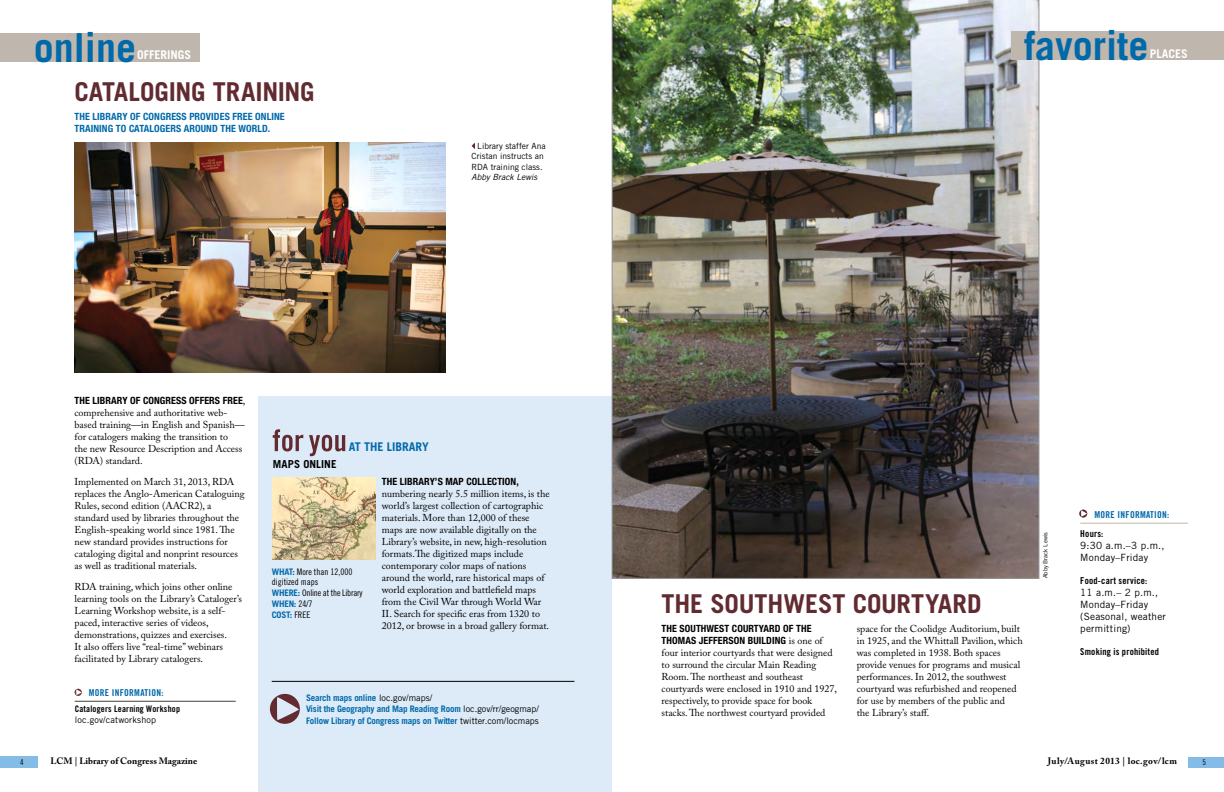
<style>
.page{position:relative;width:1224px;height:792px;background:#fff}
.page>*{position:absolute;margin:0;border:0;box-sizing:border-box;transform-origin:0 0}
.t1{font:700 40px "Trade Gothic";color:#0069aa}
.Headline-Dept{font:700 26px "Trade Gothic";letter-spacing:-.005em;color:#612b2f}
.t2{font:700 12px "Trade Gothic";color:#fff}
.t3{font:700 12px "Trade Gothic";color:#0069aa}
.t4{font:700 11px "Trade Gothic";letter-spacing:.01em;color:#000}
.Text-Dept{font:10px/12px "Adobe Caslon Pro";color:#000}
.website-_more_info{font:10px/12px "Trade Gothic";letter-spacing:.02em;color:#000}
.teaser{font:700 condensed 10px/12px "Helvetica Neue";letter-spacing:.01em;color:#0069aa}
.website-_more_info-2{font:9.5px "Trade Gothic Bold Cond Twenty";letter-spacing:.02em;color:#000}
.More_Information{font:9.5px "Trade Gothic Bold Cond Twenty";letter-spacing:.03em;color:#0069aa}
.t5{font:700 9.2px "Adobe Caslon Pro";letter-spacing:.01em;color:#000}
.t6{font:700 9.2px "Adobe Caslon Pro";letter-spacing:.035em;color:#000}
.T{font:700 9px "Trade Gothic";letter-spacing:-.02em;color:#0069aa}
.T-2{font:9px/10px "Trade Gothic Cond Eighteen";color:#000}
.website-_more_info-3{font:9px "Trade Gothic Bold Cond Twenty";letter-spacing:.02em;color:#000}
.T-3{font:9px "Trade Gothic Cond Eighteen";letter-spacing:-.02em;color:#000}
.website-_more_info-4{font:9px "Trade Gothic";letter-spacing:.02em;color:#000}
.photo_caption{font:8.5px/10.2px "Trade Gothic";color:#000}
.t7{font:8px "Trade Gothic Cond Eighteen";color:#000}
.photo_credit{font:6px "Trade Gothic";color:#000}
.s1{font-style:italic}
.s2{font-family:"Helvetica Neue";font-weight:700;font-stretch:condensed}
.s3{font-family:"Trade Gothic";font-weight:700;color:#0069aa}
.s4{font-family:"Trade Gothic Cond Eighteen";font-weight:400;color:#000}
.s5{font-weight:400;color:#000}
</style>
<div class="page">
<div style="left:0;top:34px;width:199px;height:28px;background:#bfb6ad"></div>
<div style="left:259px;top:396px;width:353px;height:396px;background:#ddeaf7"></div>
<svg style="left:273px;top:429px;width:72px;height:27px"></svg>
<img style="left:273px;top:477px;width:102px;height:82px">
<svg style="left:270px;top:694px;width:30px;height:30px"></svg>
<hr style="left:272px;top:681px;width:302px;height:1px;background:#000">
<svg style="left:472px;top:143px;width:3px;height:6px"></svg>
<img style="left:74px;top:143px;width:372px;height:230px">
<svg style="left:75px;top:689px;width:7px;height:7px"></svg>
<hr style="left:75px;top:701px;width:161px;height:1px;background:#414042">
<img style="left:612px;top:0;width:427px;height:579px">
<div style="left:1011px;top:32px;width:213px;height:28px;background:#bfb6ad"></div>
<svg style="left:1079px;top:510px;width:8px;height:8px"></svg>
<hr style="left:1080px;top:523px;width:108px;height:1px;background:#bfb6ad">
<div style="left:0;top:757px;width:38px;height:11px;background:#83bce6"></div>
<div style="left:1188px;top:757px;width:36px;height:10px;background:#83bce6"></div>
<p class="t1" style="left:34px;top:23px;width:104px">online</p>
<p class="t2" style="left:137px;top:47px;width:56px">OFFERINGS</p>
<p class="Headline-Dept" style="left:75px;top:76px;width:242px">CATALOGING TRAINING</p>
<p class="teaser" style="left:75px;top:110px;width:212px">THE LIBRARY OF CONGRESS PROVIDES FREE ONLINE<br>TRAINING TO CATALOGERS AROUND THE WORLD.</p>
<p class="photo_caption" style="left:472px;top:141px;width:76px;text-indent:6px">Library staffer Ana<br>Cristan instructs an<br>RDA training class.<br><span class="s1">Abby Brack Lewis</span></p>
<p class="Text-Dept" style="left:75px;top:394px;width:172px"><span class="s2">THE LIBRARY OF CONGRESS OFFERS FREE</span>, comprehensive and authoritative web&shy;based training—in English and Spanish— for catalogers making the transition to<br>the new Resource Description and Access (RDA) standard.</p>
<p class="Text-Dept" style="left:75px;top:475px;width:172px">Implemented on March 31, 2013, RDA replaces the Anglo-American Cataloguing Rules, second edition (AACR2), a standard used by libraries throughout the English-speaking world since 1981. The new standard provides instructions for cataloging digital and nonprint resources as well as traditional materials.</p>
<p class="Text-Dept" style="left:75px;top:580px;width:169px">RDA training, which joins other online learning tools on the Library’s Cataloger’s Learning Workshop website, is a self&shy;paced, interactive series of videos, demonstrations, quizzes and exercises.<br>It also offers live “real-time” webinars facilitated by Library catalogers.</p>
<p class="More_Information" style="left:89px;top:687px;width:76px">MORE INFORMATION:</p>
<p class="website-_more_info-3" style="left:75px;top:704px;width:107px">Catalogers Learning Workshop</p>
<p class="website-_more_info-4" style="left:75px;top:715px;width:83px">loc.gov/catworkshop</p>
<p class="t4" style="left:273px;top:457px;width:65px">MAPS ONLINE</p>
<p class="t3" style="left:349px;top:439px;width:81px">AT THE LIBRARY</p>
<p class="T-2" style="left:272px;top:567px;width:82px"><span class="s3">WHAT:</span> More than 12,000 digitized maps</p>
<p class="T-3" style="left:272px;top:588px;width:92px"><span class="s3">WHERE:</span> Online at the Library</p>
<p class="T" style="left:272px;top:599px;width:42px">WHEN: <span class="s4">24/7</span></p>
<p class="T" style="left:272px;top:610px;width:40px">COST: <span class="s4">FREE</span></p>
<p class="Text-Dept" style="left:382px;top:476px;width:169px"><span class="s2">THE LIBRARY’S MAP COLLECTION, </span>numbering nearly 5.5 million items, is the world’s largest collection of cartographic materials. More than 12,000 of these maps are now available digitally on the Library’s website, in new, high-resolution formats.The digitized maps include contemporary color maps of nations around the world, rare historical maps of world exploration and battlefield maps from the Civil War through World War II. Search for specific eras from 1320 to 2012, or browse in a broad gallery format.</p>
<p class="T" style="left:306px;top:692px;width:128px">Search maps online <span class="s5">loc.gov/maps/</span></p>
<p class="T" style="left:306px;top:703px;width:234px">Visit the Geography and Map Reading Room <span class="s5">loc.gov/rr/geogmap/</span></p>
<p class="T" style="left:306px;top:715px;width:234px">Follow Library of Congress maps on Twitter <span class="s5">twitter.com/locmaps</span></p>
<p class="t1" style="left:1024px;top:21px;width:126px">favorite</p>
<p class="t2" style="left:1150px;top:46px;width:40px">PLACES</p>
<p class="Headline-Dept" style="left:662px;top:587px;width:322px">THE SOUTHWEST COURTYARD</p>
<p class="Text-Dept" style="left:662px;top:623px;width:177px"><span class="s2">THE SOUTHWEST COURTYARD OF THE THOMAS JEFFERSON BUILDING</span> is one of four interior courtyards that were designed to surround the circular Main Reading Room. The northeast and southeast courtyards were enclosed in 1910 and 1927, respectively, to provide space for book stacks. The northwest courtyard provided</p>
<p class="Text-Dept" style="left:857px;top:622px;width:168px">space for the Coolidge Auditorium, built in 1925, and the Whittall Pavilion, which was completed in 1938. Both spaces provide venues for programs and musical performances. In 2012, the southwest courtyard was refurbished and reopened for use by members of the public and<br>the Library’s staff.</p>
<p class="photo_credit" style="left:1042px;top:578px;width:48px;rotate:-90deg">Abby Brack Lewis</p>
<p class="More_Information" style="left:1094px;top:508px;width:76px">MORE INFORMATION:</p>
<p class="website-_more_info-2" style="left:1080px;top:528px;width:25px">Hours:</p>
<p class="website-_more_info" style="left:1080px;top:539px;width:86px">9:30 a.m.–3 p.m.,<br>Monday–Friday</p>
<p class="website-_more_info-2" style="left:1080px;top:575px;width:69px">Food-cart service:</p>
<p class="website-_more_info" style="left:1080px;top:586px;width:79px">11 a.m.– 2 p.m.,<br>Monday–Friday</p>
<p class="website-_more_info" style="left:1080px;top:610px;width:87px">(Seasonal, weather permitting)</p>
<p class="website-_more_info-2" style="left:1080px;top:646px;width:80px">Smoking is prohibited</p>
<p class="t7" style="left:20px;top:758px;width:5px">4</p>
<p class="t5" style="left:50px;top:755px;width:148px">LCM | Library of Congress Magazine</p>
<p class="t6" style="left:1048px;top:755px;width:130px">July/August 2013 | loc.gov/lcm</p>
<p class="t7" style="left:1202px;top:758px;width:5px">5</p>
</div>
